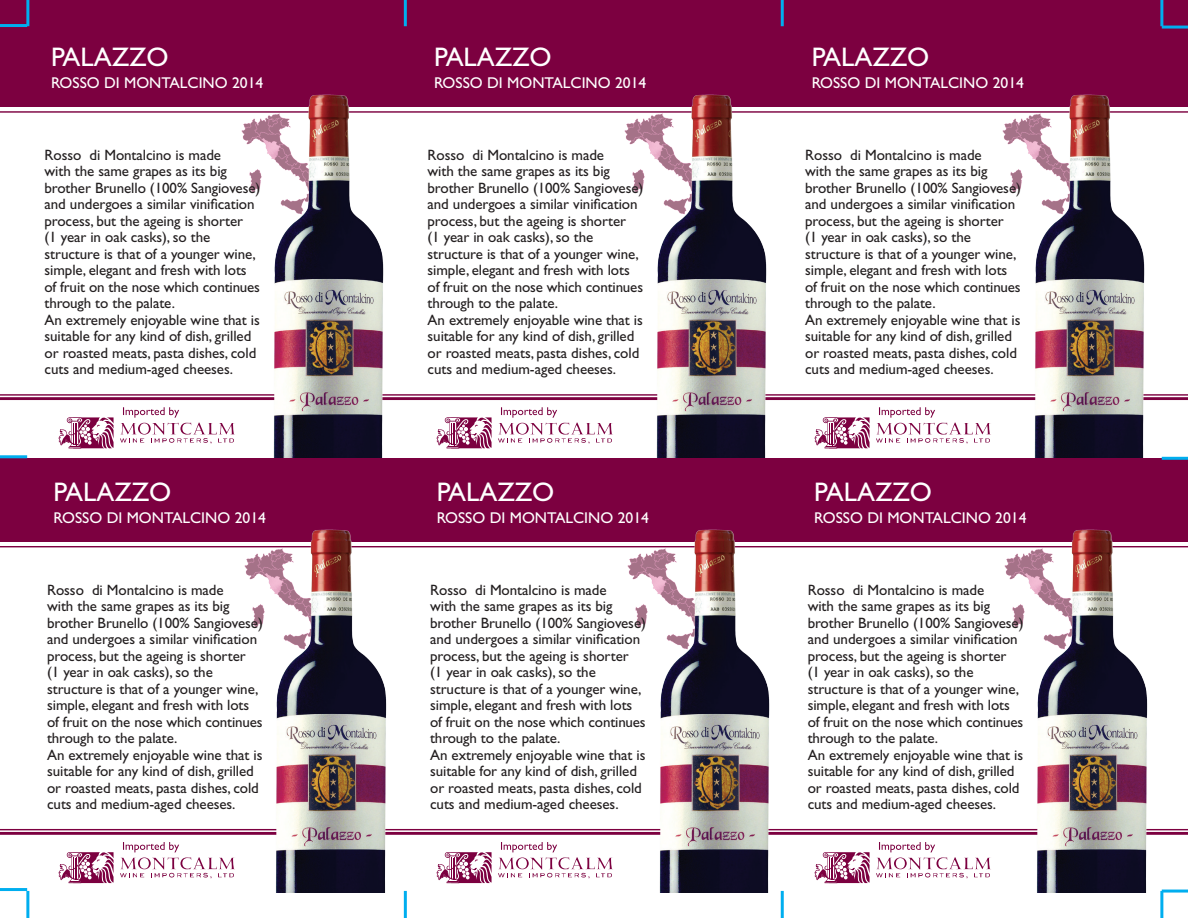
<style>
.page{position:relative;width:1188px;height:918px;background:#fff}
.page>*{position:absolute;margin:0;border:0;box-sizing:border-box;transform-origin:0 0}
.t1{font:27px "Gill Sans";color:#fff}
.t2{font:15.6px "Gill Sans";color:#fff}
.t3{font:15px/16.5px "Gill Sans";letter-spacing:-.005em;color:#231f20}
</style>
<div class="page">
<div style="left:0;top:0;width:1188px;height:107px;background:#7c0040"></div>
<hr style="left:0;top:111px;width:1188px;height:2px;background:#7c0040">
<hr style="left:0;top:394px;width:1188px;height:2px;background:#7c0040">
<hr style="left:0;top:397px;width:1188px;height:3px;background:#7c0040">
<div style="left:0;top:458px;width:1188px;height:83px;background:#7c0040"></div>
<hr style="left:0;top:546px;width:1188px;height:1px;background:#7c0040">
<hr style="left:0;top:829px;width:1188px;height:1px;background:#7c0040">
<hr style="left:0;top:832px;width:1188px;height:3px;background:#7c0040">
<svg style="left:59px;top:417px;width:55px;height:31px"></svg>
<svg style="left:120px;top:407px;width:115px;height:37px"></svg>
<svg style="left:437px;top:417px;width:55px;height:31px"></svg>
<svg style="left:498px;top:407px;width:115px;height:37px"></svg>
<svg style="left:815px;top:417px;width:55px;height:31px"></svg>
<svg style="left:876px;top:407px;width:115px;height:37px"></svg>
<svg style="left:59px;top:852px;width:55px;height:31px"></svg>
<svg style="left:120px;top:842px;width:115px;height:37px"></svg>
<svg style="left:437px;top:852px;width:55px;height:31px"></svg>
<svg style="left:498px;top:842px;width:115px;height:37px"></svg>
<svg style="left:815px;top:852px;width:55px;height:31px"></svg>
<svg style="left:876px;top:842px;width:115px;height:37px"></svg>
<hr style="left:0;top:888px;width:27px;height:3px;background:#00aeef">
<hr style="left:0;top:455px;width:27px;height:3px;background:#00aeef">
<hr style="left:0;top:24px;width:27px;height:3px;background:#00aeef">
<hr style="left:1162px;top:890px;width:26px;height:3px;background:#00aeef">
<hr style="left:1162px;top:457px;width:26px;height:3px;background:#00aeef">
<hr style="left:1162px;top:26px;width:26px;height:3px;background:#00aeef">
<hr style="left:1160px;top:891px;width:3px;height:27px;background:#00aeef">
<hr style="left:781px;top:891px;width:3px;height:27px;background:#00aeef">
<hr style="left:404px;top:891px;width:3px;height:27px;background:#00aeef">
<hr style="left:26px;top:891px;width:3px;height:27px;background:#00aeef">
<hr style="left:1160px;top:0;width:3px;height:26px;background:#00aeef">
<hr style="left:781px;top:0;width:3px;height:26px;background:#00aeef">
<hr style="left:404px;top:0;width:3px;height:26px;background:#00aeef">
<hr style="left:26px;top:0;width:3px;height:26px;background:#00aeef">
<img style="left:241px;top:118px;width:22px;height:74px">
<img style="left:263px;top:94px;width:131px;height:364px">
<img style="left:624px;top:118px;width:22px;height:74px">
<img style="left:646px;top:94px;width:131px;height:364px">
<img style="left:1002px;top:118px;width:22px;height:74px">
<img style="left:1024px;top:94px;width:131px;height:364px">
<img style="left:244px;top:553px;width:22px;height:74px">
<img style="left:266px;top:529px;width:130px;height:364px">
<img style="left:627px;top:553px;width:22px;height:74px">
<img style="left:649px;top:529px;width:131px;height:364px">
<img style="left:1004px;top:553px;width:23px;height:74px">
<img style="left:1027px;top:529px;width:130px;height:364px">
<h1 class="t1" style="left:51px;top:42px;width:119px">palazzo</h1>
<p class="t2" style="left:51px;top:74px;width:214px">rosso di montalcino 2014</p>
<p class="t3" style="left:45px;top:146px;width:217px">Rosso di Montalcino is made<br>with the same grapes as its big brother Brunello (100% Sangiovese) and undergoes a similar vinification process, but the ageing is shorter<br>(1 year in oak casks), so the structure is that of a younger wine, simple, elegant and fresh with lots of fruit on the nose which continues through to the palate.<br>An extremely enjoyable wine that is suitable for any kind of dish, grilled or roasted meats, pasta dishes, cold cuts and medium-aged cheeses.</p>
<h1 class="t1" style="left:54px;top:477px;width:119px">palazzo</h1>
<p class="t2" style="left:54px;top:509px;width:214px">rosso di montalcino 2014</p>
<p class="t3" style="left:47px;top:581px;width:217px">Rosso di Montalcino is made<br>with the same grapes as its big brother Brunello (100% Sangiovese) and undergoes a similar vinification process, but the ageing is shorter<br>(1 year in oak casks), so the structure is that of a younger wine, simple, elegant and fresh with lots of fruit on the nose which continues through to the palate.<br>An extremely enjoyable wine that is suitable for any kind of dish, grilled or roasted meats, pasta dishes, cold cuts and medium-aged cheeses.</p>
<h1 class="t1" style="left:434px;top:42px;width:119px">palazzo</h1>
<p class="t2" style="left:434px;top:74px;width:214px">rosso di montalcino 2014</p>
<p class="t3" style="left:428px;top:146px;width:217px">Rosso di Montalcino is made<br>with the same grapes as its big brother Brunello (100% Sangiovese) and undergoes a similar vinification process, but the ageing is shorter<br>(1 year in oak casks), so the structure is that of a younger wine, simple, elegant and fresh with lots of fruit on the nose which continues through to the palate.<br>An extremely enjoyable wine that is suitable for any kind of dish, grilled or roasted meats, pasta dishes, cold cuts and medium-aged cheeses.</p>
<h1 class="t1" style="left:437px;top:477px;width:119px">palazzo</h1>
<p class="t2" style="left:437px;top:509px;width:214px">rosso di montalcino 2014</p>
<p class="t3" style="left:430px;top:581px;width:217px">Rosso di Montalcino is made<br>with the same grapes as its big brother Brunello (100% Sangiovese) and undergoes a similar vinification process, but the ageing is shorter<br>(1 year in oak casks), so the structure is that of a younger wine, simple, elegant and fresh with lots of fruit on the nose which continues through to the palate.<br>An extremely enjoyable wine that is suitable for any kind of dish, grilled or roasted meats, pasta dishes, cold cuts and medium-aged cheeses.</p>
<h1 class="t1" style="left:812px;top:42px;width:119px">palazzo</h1>
<p class="t2" style="left:812px;top:74px;width:214px">rosso di montalcino 2014</p>
<p class="t3" style="left:805px;top:146px;width:217px">Rosso di Montalcino is made<br>with the same grapes as its big brother Brunello (100% Sangiovese) and undergoes a similar vinification process, but the ageing is shorter<br>(1 year in oak casks), so the structure is that of a younger wine, simple, elegant and fresh with lots of fruit on the nose which continues through to the palate.<br>An extremely enjoyable wine that is suitable for any kind of dish, grilled or roasted meats, pasta dishes, cold cuts and medium-aged cheeses.</p>
<h1 class="t1" style="left:814px;top:477px;width:119px">palazzo</h1>
<p class="t2" style="left:814px;top:509px;width:214px">rosso di montalcino 2014</p>
<p class="t3" style="left:808px;top:581px;width:217px">Rosso di Montalcino is made<br>with the same grapes as its big brother Brunello (100% Sangiovese) and undergoes a similar vinification process, but the ageing is shorter<br>(1 year in oak casks), so the structure is that of a younger wine, simple, elegant and fresh with lots of fruit on the nose which continues through to the palate.<br>An extremely enjoyable wine that is suitable for any kind of dish, grilled or roasted meats, pasta dishes, cold cuts and medium-aged cheeses.</p>
</div>
